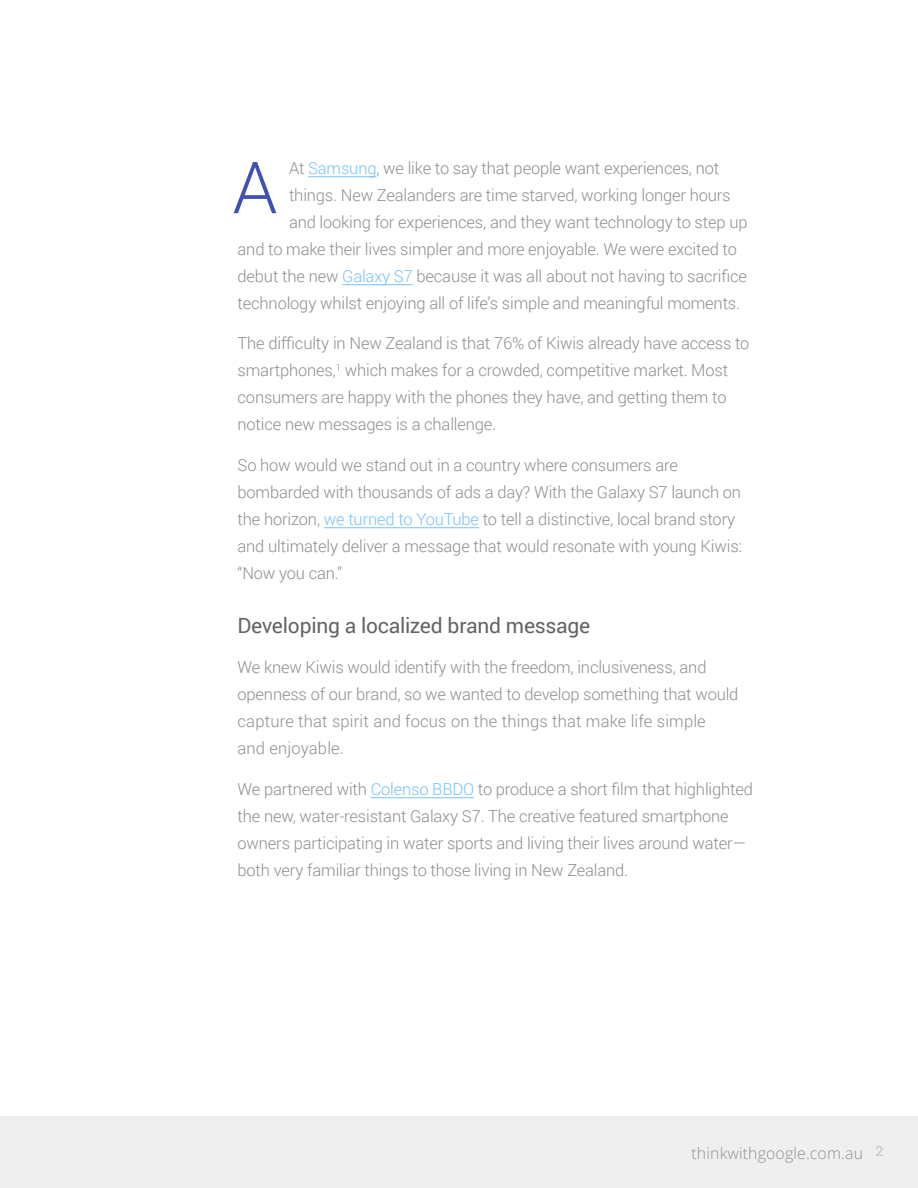
<style>
.page{position:relative;width:918px;height:1188px;background:#fff}
.page>*{position:absolute;margin:0;border:0;box-sizing:border-box;transform-origin:0 0}
.t1{font:300 72px "Roboto";color:#3f51b5}
.t2{font:21px "Roboto";letter-spacing:-.01em;color:#646464}
.t3{font:300 16.5px/27px "Roboto";letter-spacing:-.01em;color:#8e8e8e}
.t4{font:300 15.75px "Open Sans";letter-spacing:.01em;color:#666766}
.s1{color:#7ac0f8}
</style>
<div class="page">
<div style="left:0;top:1116px;width:918px;height:72px;background:#f0eff0"></div>
<hr style="left:308px;top:176px;width:68px;height:1px;background:#7ac0f8">
<hr style="left:342px;top:284px;width:71px;height:1px;background:#7ac0f8">
<hr style="left:324px;top:527px;width:155px;height:1px;background:#7ac0f8">
<hr style="left:371px;top:797px;width:103px;height:1px;background:#7ac0f8">
<p class="t3" style="left:289px;top:154px;width:432px">At <span class="s1">Samsung</span>, we like to say that people want experiences, not</p>
<p class="t3" style="left:289px;top:181px;width:443px">things. New Zealanders are time starved, working longer hours</p>
<p class="t3" style="left:289px;top:208px;width:460px">and looking for experiences, and they want technology to step up</p>
<p class="t3" style="left:238px;top:235px;width:501px">and to make their lives simpler and more enjoyable. We were excited to</p>
<p class="t3" style="left:238px;top:262px;width:511px">debut the new <span class="s1">Galaxy S7</span> because it was all about not having to sacrifice</p>
<p class="t3" style="left:238px;top:289px;width:504px">technology whilst enjoying all of life’s simple and meaningful moments.</p>
<p class="t3" style="left:238px;top:329px;width:513px">The difficulty in New Zealand is that 76% of Kiwis already have access to smartphones,<sup>1</sup> which makes for a crowded, competitive market. Most consumers are happy with the phones they have, and getting them to notice new messages is a challenge.</p>
<p class="t3" style="left:238px;top:451px;width:506px">So how would we stand out in a country where consumers are bombarded with thousands of ads a day? With the Galaxy S7 launch on the horizon, <span class="s1">we turned to YouTube</span> to tell a distinctive, local brand story and ultimately deliver a message that would resonate with young Kiwis: “Now you can.”</p>
<p class="t2" style="left:238px;top:611px;width:354px">Developing a localized brand message</p>
<p class="t3" style="left:238px;top:653px;width:502px">We knew Kiwis would identify with the freedom, inclusiveness, and openness of our brand, so we wanted to develop something that would capture that spirit and focus on the things that make life simple<br>and enjoyable.</p>
<p class="t3" style="left:238px;top:775px;width:517px">We partnered with <span class="s1">Colenso BBDO</span> to produce a short film that highlighted the new, water-resistant Galaxy S7. The creative featured smartphone owners participating in water sports and living their lives around water— both very familiar things to those living in New Zealand.</p>
<h1 class="t1" style="left:232px;top:138px;width:46px">A</h1>
<p class="t4" style="left:692px;top:1142px;width:194px">thinkwithgoogle.com.au <sup>2</sup></p>
</div>
